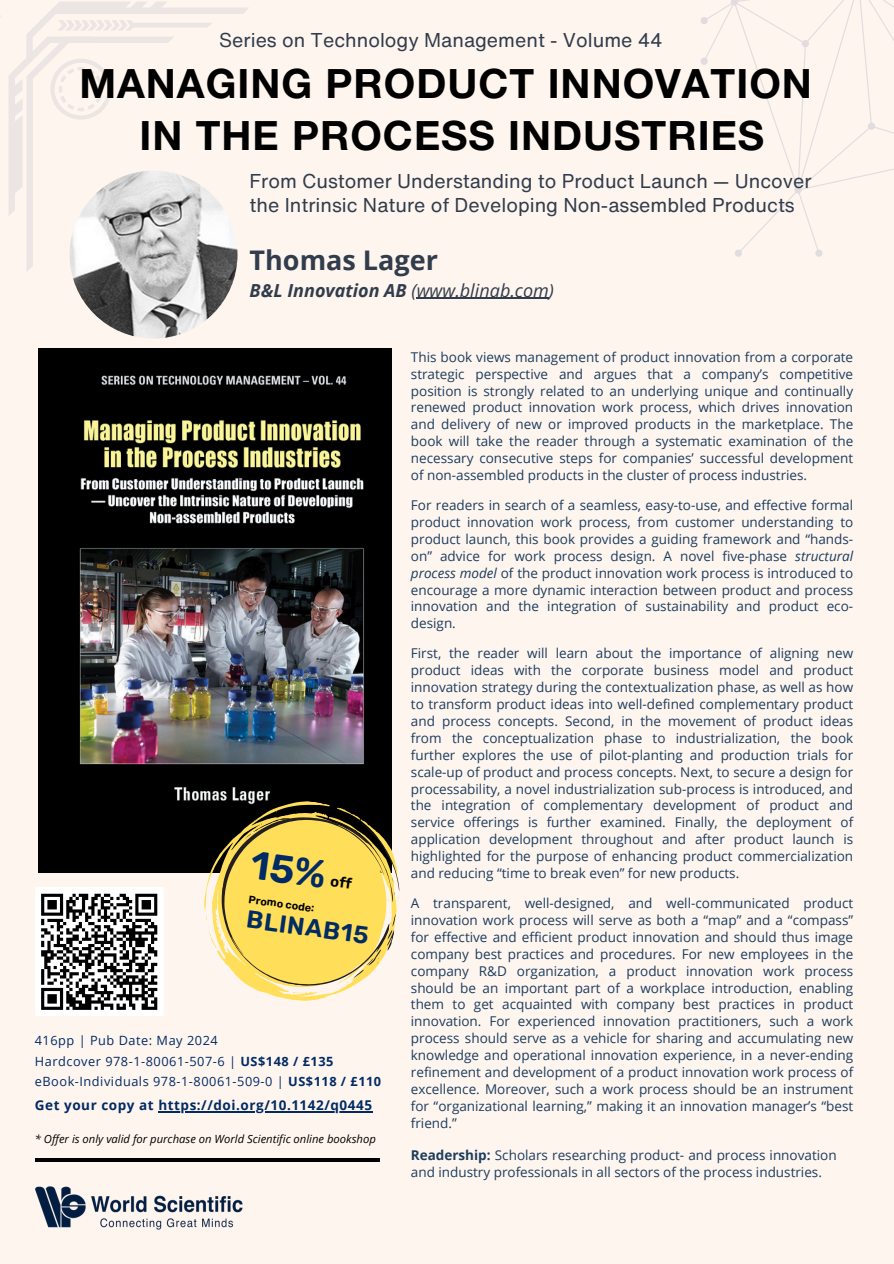
<style>
.page{position:relative;width:894px;height:1264px;background:#fff}
.page>*{position:absolute;margin:0;border:0;box-sizing:border-box;transform-origin:0 0}
.t1{font:700 40.5px/51.8px "Helvetica Neue LT Std";letter-spacing:.025em;color:#000;text-align:center}
.t2{font:700 27px "Open Sans";color:#313d4c}
.t3{font:600 24.45px "Rubik";color:#002b64}
.t4{font:19.5px/24.8px "Helvetica Now Text";color:#313d4c}
.t5{font:italic 18px "Open Sans";color:#313d4c}
.t6{font:13.5px/16.8px "Open Sans";color:#1b3d5e;text-align:justify}
.t7{font:700 13.5px "Open Sans";letter-spacing:.04em;color:#002b64}
.t8{font:12.75px "Open Sans";letter-spacing:.04em;color:#002b64}
.t9{font:italic 11.25px "Open Sans";color:#000}
.t10{font:600 10.8px "Rubik";color:#000}
.s1{font-weight:700}
.s2{font-style:italic}
</style>
<div class="page">
<div style="left:0;top:0;width:893px;height:1263px;background:#fff5ef"></div>
<img style="left:35px;top:1186px;width:208px;height:44px">
<svg style="left:700px;top:0;width:193px;height:257px"></svg>
<svg style="left:9px;top:2px;width:239px;height:270px"></svg>
<img style="left:70px;top:171px;width:167px;height:167px;border-radius:50%">
<div style="left:35px;top:887px;width:128px;height:129px;background:#fff"></div>
<svg style="left:41px;top:893px;width:117px;height:117px"></svg>
<img style="left:38px;top:349px;width:354px;height:523px">
<svg style="left:192px;top:788px;width:200px;height:213px;fill:#000"></svg>
<hr style="left:158px;top:1111px;width:214px;height:1px;background:#002b64">
<hr style="left:416px;top:298px;width:133px;height:1px;background:#313d4c">
<hr style="left:35px;top:1158px;width:344px;height:3px;background:#000">
<svg style="left:205px;top:806px;width:195px;height:190px;background:#d8bf63"></svg>
<p class="t4" style="left:219px;top:27px;width:445px">Series on Technology Management - Volume 44</p>
<p class="t1" style="left:79px;top:64px;width:733px">MANAGING PRODUCT INNOVATION<br>IN THE PROCESS INDUSTRIES</p>
<p class="t4" style="left:249px;top:168px;width:563px">From Customer Understanding to Product Launch — Uncover the Intrinsic Nature of Developing Non-assembled Products</p>
<p class="t2" style="left:249px;top:241px;width:190px">Thomas Lager</p>
<p class="t5" style="left:249px;top:277px;width:306px"><span class="s1">B&amp;L Innovation AB</span> (www.blinab.com)</p>
<p class="t6" style="left:411px;top:348px;width:443px">This book views management of product innovation from a corporate strategic perspective and argues that a company’s competitive position is strongly related to an underlying unique and continually renewed product innovation work process, which drives innovation and delivery of new or improved products in the marketplace. The book will take the reader through a systematic examination of the necessary consecutive steps for companies’ successful development of non-assembled products in the cluster of process industries.</p>
<h2 class="t10" style="left:250px;top:892px;width:68px;rotate:8deg">Promo code:</h2>
<p class="t3" style="left:248px;top:904px;width:125px;rotate:8deg">BLINAB15</p>
<p class="t8" style="left:35px;top:1031px;width:184px">416pp | Pub Date: May 2024</p>
<h4 class="t8" style="left:35px;top:1051px;width:300px">Hardcover 978-1-80061-507-6 | <span class="s1">US$148 / £135</span></h4>
<h4 class="t8" style="left:35px;top:1072px;width:348px">eBook-Individuals 978-1-80061-509-0 | <span class="s1">US$118 / £110</span></h4>
<h5 class="t7" style="left:35px;top:1095px;width:338px">Get your copy at https://doi.org/10.1142/q0445</h5>
<h3 class="t9" style="left:35px;top:1130px;width:342px">* Offer is only valid for purchase on World Scientific online bookshop</h3>
<h5 class="t6" style="left:411px;top:496px;width:443px">For readers in search of a seamless, easy-to-use, and effective formal product innovation work process, from customer understanding to product launch, this book provides a guiding framework and “hands&shy;on” advice for work process design. A novel five-phase <span class="s2">structural process model</span> of the product innovation work process is introduced to encourage a more dynamic interaction between product and process innovation and the integration of sustainability and product eco&shy;design.</h5>
<p class="t6" style="left:411px;top:644px;width:443px">First, the reader will learn about the importance of aligning new product ideas with the corporate business model and product innovation strategy during the contextualization phase, as well as how to transform product ideas into well-defined complementary product and process concepts. Second, in the movement of product ideas from the conceptualization phase to industrialization, the book further explores the use of pilot-planting and production trials for scale-up of product and process concepts. Next, to secure a design for processability, a novel industrialization sub-process is introduced, and the integration of complementary development of product and service offerings is further examined. Finally, the deployment of application development throughout and after product launch is highlighted for the purpose of enhancing product commercialization and reducing “time to break even” for new products.</p>
<h6 class="t6" style="left:411px;top:894px;width:443px">A transparent, well-designed, and well-communicated product innovation work process will serve as both a “map” and a “compass” for effective and efficient product innovation and should thus image company best practices and procedures. For new employees in the company R&amp;D organization, a product innovation work process should be an important part of a workplace introduction, enabling them to get acquainted with company best practices in product innovation. For experienced innovation practitioners, such a work process should serve as a vehicle for sharing and accumulating new knowledge and operational innovation experience, in a never-ending refinement and development of a product innovation work process of excellence. Moreover, such a work process should be an instrument for “organizational learning,” making it an innovation manager’s “best friend.”</h6>
<h6 class="t6" style="left:411px;top:1146px;width:427px"><span class="s1">Readership:</span> Scholars researching product- and process innovation and industry professionals in all sectors of the process industries.</h6>
</div>
